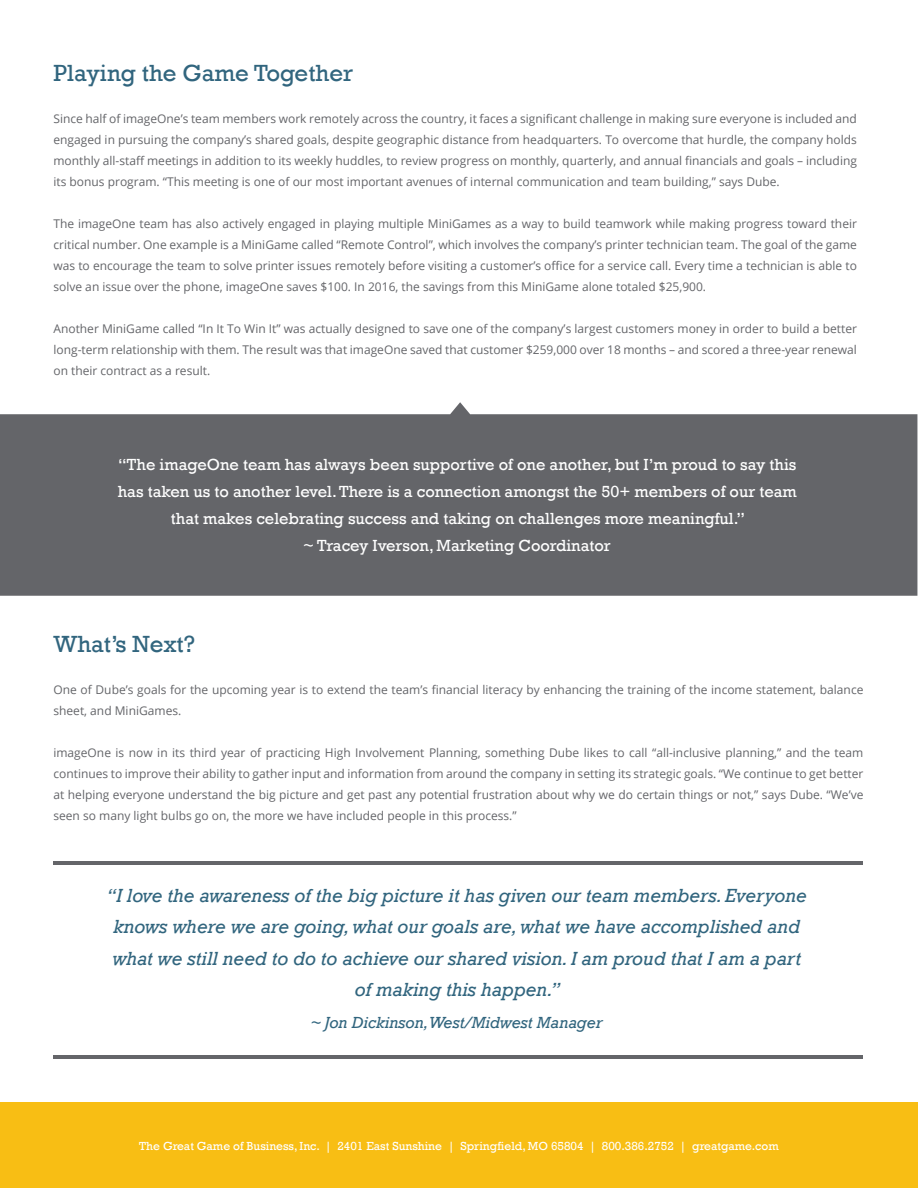
<style>
.page{position:relative;width:918px;height:1188px;background:#fff}
.page>*{position:absolute;margin:0;border:0;box-sizing:border-box;transform-origin:0 0}
.t1{font:24px "Rockwell";color:#31657e}
.t2{font:italic 19.5px/31.5px "Rockwell";color:#31657e;text-align:center}
.t3{font:16.5px/27px "Rockwell";color:#fff;text-align:center}
.t4{font:italic 16.5px "Rockwell";color:#31657e}
.t5{font:12px/21px "Open Sans";color:#646569;text-align:justify}
.t6{font:12px "Rockwell";color:#fff}
</style>
<div class="page">
<div style="left:0;top:1103px;width:917px;height:85px;background:#f8be14"></div>
<hr style="left:53px;top:861px;width:810px;height:3px;background:#646569">
<hr style="left:53px;top:1055px;width:810px;height:3px;background:#646569">
<svg style="left:0;top:402px;width:917px;height:194px;background:#6d6e72"></svg>
<h1 class="t1" style="left:53px;top:59px;width:301px">Playing the Game Together</h1>
<p class="t5" style="left:53px;top:108px;width:805px">Since half of imageOne’s team members work remotely across the country, it faces a significant challenge in making sure everyone is included and engaged in pursuing the company’s shared goals, despite geographic distance from headquarters. To overcome that hurdle, the company holds monthly all-staff meetings in addition to its weekly huddles, to review progress on monthly, quarterly, and annual financials and goals – including its bonus program. “This meeting is one of our most important avenues of internal communication and team building,” says Dube.</p>
<p class="t5" style="left:53px;top:213px;width:805px">The imageOne team has also actively engaged in playing multiple MiniGames as a way to build teamwork while making progress toward their critical number. One example is a MiniGame called “Remote Control”, which involves the company’s printer technician team. The goal of the game was to encourage the team to solve printer issues remotely before visiting a customer’s office for a service call. Every time a technician is able to solve an issue over the phone, imageOne saves $100. In 2016, the savings from this MiniGame alone totaled $25,900.</p>
<p class="t5" style="left:53px;top:318px;width:805px">Another MiniGame called “In It To Win It” was actually designed to save one of the company’s largest customers money in order to build a better long-term relationship with them. The result was that imageOne saved that customer $259,000 over 18 months – and scored a three-year renewal on their contract as a result.</p>
<p class="t3" style="left:118px;top:451px;width:680px">“The imageOne team has always been supportive of one another, but I’m proud to say this has taken us to another level. There is a connection amongst the 50+ members of our team that makes celebrating success and taking on challenges more meaningful.”<br>~ Tracey Iverson, Marketing Coordinator</p>
<h1 class="t1" style="left:53px;top:631px;width:143px">What’s Next?</h1>
<p class="t5" style="left:53px;top:679px;width:812px">One of Dube’s goals for the upcoming year is to extend the team’s financial literacy by enhancing the training of the income statement, balance sheet, and MiniGames.</p>
<p class="t5" style="left:53px;top:742px;width:812px">imageOne is now in its third year of practicing High Involvement Planning, something Dube likes to call “all-inclusive planning,” and the team continues to improve their ability to gather input and information from around the company in setting its strategic goals. “We continue to get better at helping everyone understand the big picture and get past any potential frustration about why we do certain things or not,” says Dube. “We’ve seen so many light bulbs go on, the more we have included people in this process.”</p>
<p class="t2" style="left:107px;top:880px;width:702px">“I love the awareness of the big picture it has given our team members. Everyone knows where we are going, what our goals are, what we have accomplished and what we still need to do to achieve our shared vision. I am proud that I am a part of making this happen.”</p>
<h3 class="t4" style="left:311px;top:1013px;width:293px">~ Jon Dickinson,West/Midwest Manager</h3>
<p class="t6" style="left:139px;top:1139px;width:641px">The Great Game of Business, Inc. | 2401 East Sunshine | Springfield, MO 65804 | 800.386.2752 | greatgame.com</p>
</div>
